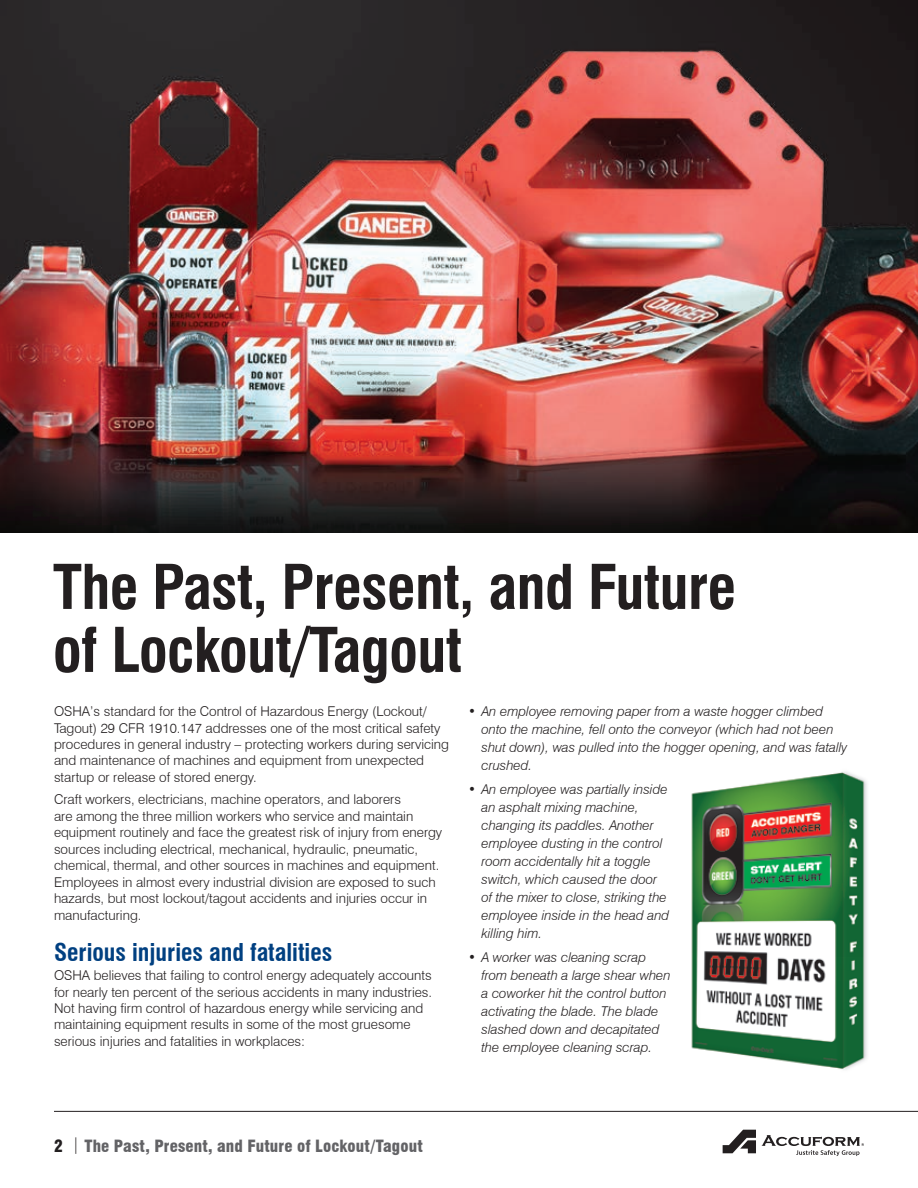
<style>
.page{position:relative;width:918px;height:1188px;background:#fff}
.page>*{position:absolute;margin:0;border:0;box-sizing:border-box;transform-origin:0 0}
.t1{font:700 condensed 60px/63px "Swiss 721 BT";letter-spacing:-.01em;color:#231f20}
.t2{font:700 condensed 24px "Swiss 721 BT";color:#014081}
.t3{font:900 condensed 16.5px "Swiss 721 BT";letter-spacing:.005em;color:#636366}
.t4{font:300 13.5px/16.5px "Swiss 721 BT";color:#231f20}
.t5{font:italic 300 13.5px/18px "Swiss 721 BT";color:#231f20}
.s1{color:#231f20}
.s2{font-weight:300;color:#231f20}
</style>
<div class="page">
<hr style="left:54px;top:1111px;width:864px;height:1px;background:#231f20">
<svg style="left:762px;top:1135px;width:102px;height:21px"></svg>
<svg style="left:723px;top:1130px;width:33px;height:23px"></svg>
<img style="left:0;top:0;width:918px;height:532px">
<img style="left:691px;top:772px;width:176px;height:298px">
<h1 class="t1" style="left:53px;top:556px;width:685px">The Past, Present, and Future of Lockout/Tagout</h1>
<p class="t4" style="left:54px;top:703px;width:396px">OSHA’s standard for the Control of Hazardous Energy (Lockout/ Tagout) 29 CFR 1910.147 addresses one of the most critical safety procedures in general industry – protecting workers during servicing and maintenance of machines and equipment from unexpected startup or release of stored energy.</p>
<p class="t4" style="left:54px;top:791px;width:390px">Craft workers, electricians, machine operators, and laborers<br>are among the three million workers who service and maintain equipment routinely and face the greatest risk of injury from energy sources including electrical, mechanical, hydraulic, pneumatic, chemical, thermal, and other sources in machines and equipment.<br>Employees in almost every industrial division are exposed to such hazards, but most lockout/tagout accidents and injuries occur in manufacturing.</p>
<h2 class="t2" style="left:54px;top:937px;width:280px">Serious injuries and fatalities</h2>
<p class="t4" style="left:54px;top:967px;width:380px">OSHA believes that failing to control energy adequately accounts for nearly ten percent of the serious accidents in many industries.<br>Not having firm control of hazardous energy while servicing and maintaining equipment results in some of the most gruesome serious injuries and fatalities in workplaces:</p>
<p class="t5" style="left:482px;top:702px;width:367px;text-indent:-14px">• An employee removing paper from a waste hogger climbed onto the machine, fell onto the conveyor (which had not been shut down), was pulled into the hogger opening, and was fatally crushed.</p>
<p class="t5" style="left:482px;top:780px;width:189px;text-indent:-14px">• An employee was partially inside an asphalt mixing machine, changing its paddles. Another employee dusting in the control room accidentally hit a toggle switch, which caused the door of the mixer to close, striking the employee inside in the head and killing him.</p>
<p class="t5" style="left:482px;top:948px;width:191px;text-indent:-14px">• A worker was cleaning scrap from beneath a large shear when a coworker hit the control button activating the blade. The blade slashed down and decapitated the employee cleaning scrap.</p>
<p class="t3" style="left:54px;top:1136px;width:370px"><span class="s1">2</span> <span class="s2">|</span> The Past, Present, and Future of Lockout/Tagout</p>
</div>
